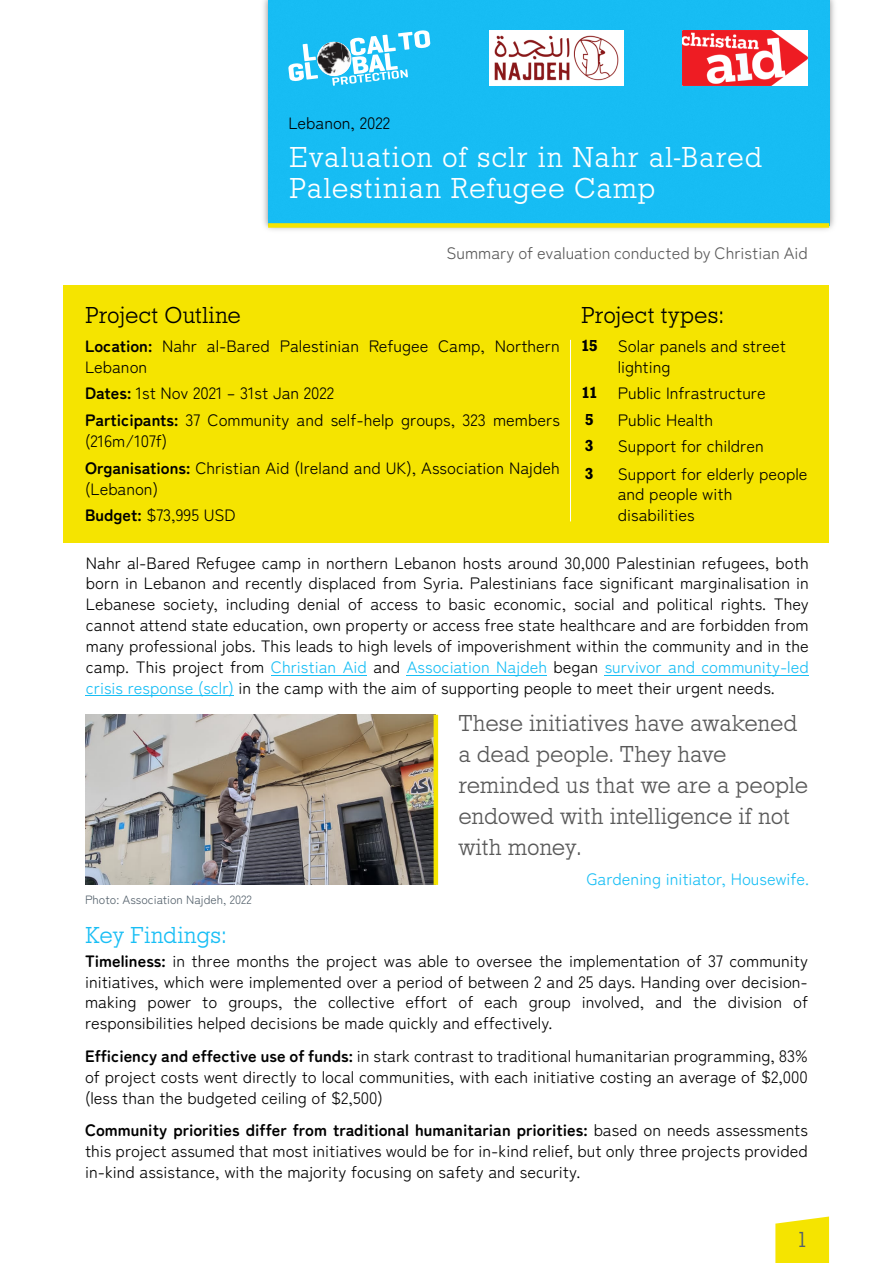
<style>
.page{position:relative;width:893px;height:1263px;background:#fff}
.page>*{position:absolute;margin:0;border:0;box-sizing:border-box;transform-origin:0 0}
.t1{font:300 30px/31.3px "Rockingham";letter-spacing:.025em;color:#fff}
.t2{font:300 24px/31px "Rockingham";letter-spacing:-.01em;color:#595959}
.t3{font:300 24px "Rockingham";color:#000}
.t4{font:300 24px "Rockingham";color:#18bef5}
.t5{font:300 22.5px "Rockingham";color:#53606b}
.t6{font:16.5px/20.9px "Zen Maru Gothic";color:#000}
.t7{font:16.5px "Zen Maru Gothic";color:#595959}
.t8{font:16.5px "Zen Maru Gothic";color:#18bef5}
.t9{font:600 16.5px "Rockingham";color:#000}
.t10{font:12px "Zen Maru Gothic";color:#53606b}
.s1{font-weight:700}
.s2{font-family:"Rockingham";font-weight:600}
.s3{color:#18bef5}
</style>
<div class="page">
<div style="left:64px;top:285px;width:765px;height:257px;background:#f5e400"></div>
<img style="left:85px;top:715px;width:349px;height:170px">
<img style="left:263px;top:0;width:572px;height:230px">
<div style="left:268px;top:0;width:561px;height:223px;background:#17bdf4"></div>
<div style="left:268px;top:223px;width:561px;height:5px;background:#f5e400"></div>
<svg style="left:775px;top:1216px;width:54px;height:47px;background:#f5e618"></svg>
<hr style="left:271px;top:675px;width:96px;height:1px;background:#18bef5">
<hr style="left:407px;top:675px;width:140px;height:1px;background:#18bef5">
<hr style="left:605px;top:675px;width:204px;height:1px;background:#18bef5">
<hr style="left:86px;top:696px;width:148px;height:1px;background:#18bef5">
<svg style="left:288px;top:30px;width:142px;height:56px"></svg>
<img style="left:317px;top:42px;width:24px;height:27px">
<img style="left:341px;top:42px;width:10px;height:33px">
<img style="left:318px;top:66px;width:27px;height:10px">
<hr style="left:434px;top:715px;width:4px;height:170px;background:#f5e400">
<img style="left:490px;top:30px;width:134px;height:56px">
<img style="left:682px;top:30px;width:126px;height:56px">
<hr style="left:570px;top:340px;width:1px;height:181px;background:#fff">
<p class="t6" style="left:288px;top:112px;width:103px">Lebanon, 2022</p>
<h1 class="t1" style="left:289px;top:143px;width:475px">Evaluation of sclr in Nahr al-Bared<br>Palestinian Refugee Camp</h1>
<p class="t7" style="left:446px;top:244px;width:363px">Summary of evaluation conducted by Christian Aid</p>
<h2 class="t3" style="left:85px;top:304px;width:157px">Project Outline</h2>
<h2 class="t3" style="left:581px;top:304px;width:144px">Project types:</h2>
<p class="t6" style="left:85px;top:335px;width:476px"><span class="s1">Location:</span> Nahr al-Bared Palestinian Refugee Camp, Northern<br>Lebanon</p>
<p class="t6" style="left:85px;top:380px;width:476px;line-height:26.8px"><span class="s1">Dates:</span> 1st Nov 2021 – 31st Jan 2022<br><span class="s1">Participants:</span> 37 Community and self-help groups, 323 members</p>
<p class="t6" style="left:85px;top:427px;width:476px;line-height:26.8px">(216m/107f)<br><span class="s1">Organisations:</span> Christian Aid (Ireland and UK), Association Najdeh</p>
<p class="t6" style="left:85px;top:475px;width:152px;line-height:26.8px">(Lebanon)<br><span class="s1">Budget:</span> $73,995 USD</p>
<p class="t9" style="left:581px;top:338px;width:18px">15</p>
<p class="t6" style="left:582px;top:383px;width:186px"><span class="s2">11</span> Public Infrastructure</p>
<p class="t9" style="left:585px;top:412px;width:10px">5</p>
<p class="t6" style="left:618px;top:409px;width:97px">Public Health</p>
<p class="t9" style="left:585px;top:438px;width:10px">3</p>
<p class="t6" style="left:618px;top:431px;width:191px;line-height:27.9px">Support for children<br>Support for elderly people</p>
<p class="t6" style="left:618px;top:484px;width:116px">and people with disabilities</p>
<p class="t6" style="left:618px;top:335px;width:170px">Solar panels and street lighting</p>
<p class="t9" style="left:585px;top:466px;width:10px">3</p>
<p class="t6" style="left:86px;top:552px;width:724px;text-align:justify">Nahr al-Bared Refugee camp in northern Lebanon hosts around 30,000 Palestinian refugees, both born in Lebanon and recently displaced from Syria. Palestinians face significant marginalisation in Lebanese society, including denial of access to basic economic, social and political rights. They cannot attend state education, own property or access free state healthcare and are forbidden from many professional jobs. This leads to high levels of impoverishment within the community and in the camp. This project from <span class="s3">Christian Aid</span> and <span class="s3">Association Najdeh</span> began <span class="s3">survivor and community-led crisis response (sclr)</span> in the camp with the aim of supporting people to meet their urgent needs.</p>
<h2 class="t2" style="left:458px;top:708px;width:351px">These initiatives have awakened a dead people. They have reminded us that we are a people endowed with intelligence if not with money.</h2>
<p class="t10" style="left:85px;top:893px;width:168px">Photo: Association Najdeh, 2022</p>
<p class="t8" style="left:586px;top:870px;width:224px">Gardening initiator, Housewife.</p>
<h2 class="t4" style="left:85px;top:924px;width:143px">Key Findings:</h2>
<p class="t6" style="left:85px;top:950px;width:724px;text-align:justify"><span class="s1">Timeliness:</span> in three months the project was able to oversee the implementation of 37 community initiatives, which were implemented over a period of between 2 and 25 days. Handing over decision&shy;making power to groups, the collective effort of each group involved, and the division of responsibilities helped decisions be made quickly and effectively.</p>
<p class="t6" style="left:85px;top:1045px;width:724px;text-align:justify"><span class="s1">Efficiency and effective use of funds:</span> in stark contrast to traditional humanitarian programming, 83% of project costs went directly to local communities, with each initiative costing an average of $2,000 (less than the budgeted ceiling of $2,500)</p>
<p class="t6" style="left:85px;top:1120px;width:724px;text-align:justify"><span class="s1">Community priorities differ from traditional humanitarian priorities:</span> based on needs assessments this project assumed that most initiatives would be for in-kind relief, but only three projects provided in-kind assistance, with the majority focusing on safety and security.</p>
<h3 class="t5" style="left:797px;top:1229px;width:13px">1</h3>
</div>
